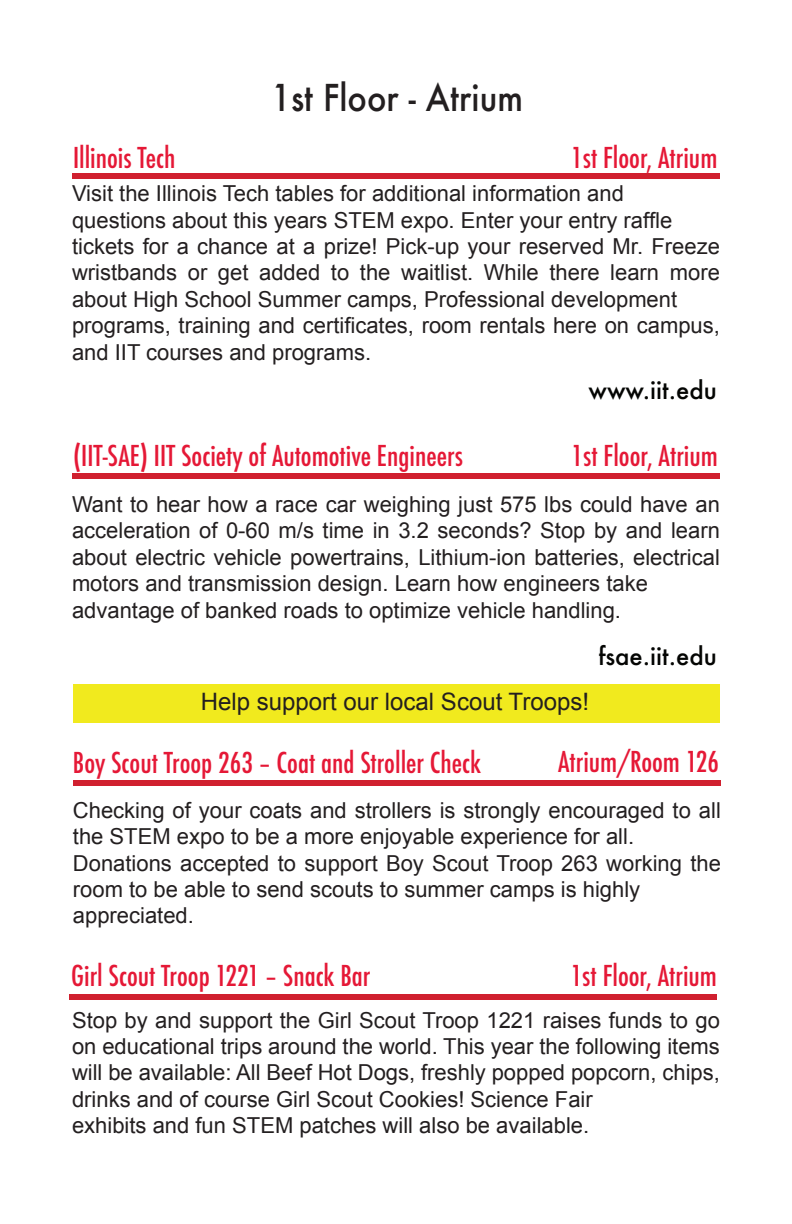
<style>
.page{position:relative;width:792px;height:1224px;background:#fff}
.page>*{position:absolute;margin:0;border:0;box-sizing:border-box;transform-origin:0 0}
.t1{font:500 36px "Futura";color:#231f20;scale:.9 1}
.t2{font:500 condensed 28px "Futura";color:#e51836}
.t3{font:24px "Arial";color:#231f20}
.t4{font:500 24px "Futura";color:#040503}
.t5{font:22px/26.4px "Arial";color:#231f20;text-align:justify}
</style>
<div class="page">
<div style="left:73px;top:684px;width:647px;height:38px;background:#f1ea1e"></div>
<div style="left:72px;top:173px;width:648px;height:6px;background:#d0202f"></div>
<div style="left:72px;top:473px;width:648px;height:6px;background:#d0202f"></div>
<div style="left:73px;top:780px;width:648px;height:6px;background:#d0202f"></div>
<div style="left:69px;top:994px;width:648px;height:6px;background:#d0202f"></div>
<p class="t1" style="left:271px;top:72px;width:281px">1st Floor - Atrium</p>
<p class="t2" style="left:73px;top:139px;width:104px">Illinois Tech</p>
<p class="t2" style="left:571px;top:139px;width:148px">1st Floor, Atrium</p>
<p class="t5" style="left:72px;top:181px;width:553px">Visit the Illinois Tech tables for additional information and</p>
<p class="t5" style="left:72px;top:207px;width:602px">questions about this years STEM expo. Enter your entry raffle</p>
<p class="t5" style="left:72px;top:233px;width:650px">tickets for a chance at a prize! Pick-up your reserved Mr. Freeze wristbands or get added to the waitlist. While there learn more about High School Summer camps, Professional development</p>
<p class="t5" style="left:72px;top:313px;width:649px">programs, training and certificates, room rentals here on campus, and IIT courses and programs.</p>
<p class="t2" style="left:73px;top:437px;width:392px">(IIT-SAE) IIT Society of Automotive Engineers</p>
<p class="t4" style="left:588px;top:374px;width:130px">www.iit.edu</p>
<p class="t2" style="left:572px;top:437px;width:148px">1st Floor, Atrium</p>
<p class="t5" style="left:72px;top:491px;width:649px">Want to hear how a race car weighing just 575 lbs could have an acceleration of 0-60 m/s time in 3.2 seconds? Stop by and learn about electric vehicle powertrains, Lithium-ion batteries, electrical motors and transmission design. Learn how engineers take</p>
<p class="t5" style="left:72px;top:597px;width:551px">advantage of banked roads to optimize vehicle handling.</p>
<p class="t4" style="left:598px;top:639px;width:120px">fsae.iit.edu</p>
<p class="t3" style="left:201px;top:686px;width:390px">Help support our local Scout Troops!</p>
<p class="t2" style="left:73px;top:745px;width:410px">Boy Scout Troop 263 – Coat and Stroller Check</p>
<p class="t2" style="left:558px;top:744px;width:162px">Atrium/Room 126</p>
<p class="t5" style="left:73px;top:797px;width:649px">Checking of your coats and strollers is strongly encouraged to all the STEM expo to be a more enjoyable experience for all.</p>
<p class="t5" style="left:73px;top:850px;width:649px">Donations accepted to support Boy Scout Troop 263 working the room to be able to send scouts to summer camps is highly</p>
<p class="t5" style="left:73px;top:903px;width:123px">appreciated.</p>
<p class="t2" style="left:71px;top:958px;width:301px">Girl Scout Troop 1221 – Snack Bar</p>
<p class="t2" style="left:571px;top:958px;width:148px">1st Floor, Atrium</p>
<p class="t5" style="left:72px;top:1007px;width:649px">Stop by and support the Girl Scout Troop 1221 raises funds to go on educational trips around the world. This year the following items will be available: All Beef Hot Dogs, freshly popped popcorn, chips, drinks and of course Girl Scout Cookies! Science Fair</p>
<p class="t5" style="left:72px;top:1113px;width:519px">exhibits and fun STEM patches will also be available.</p>
</div>
